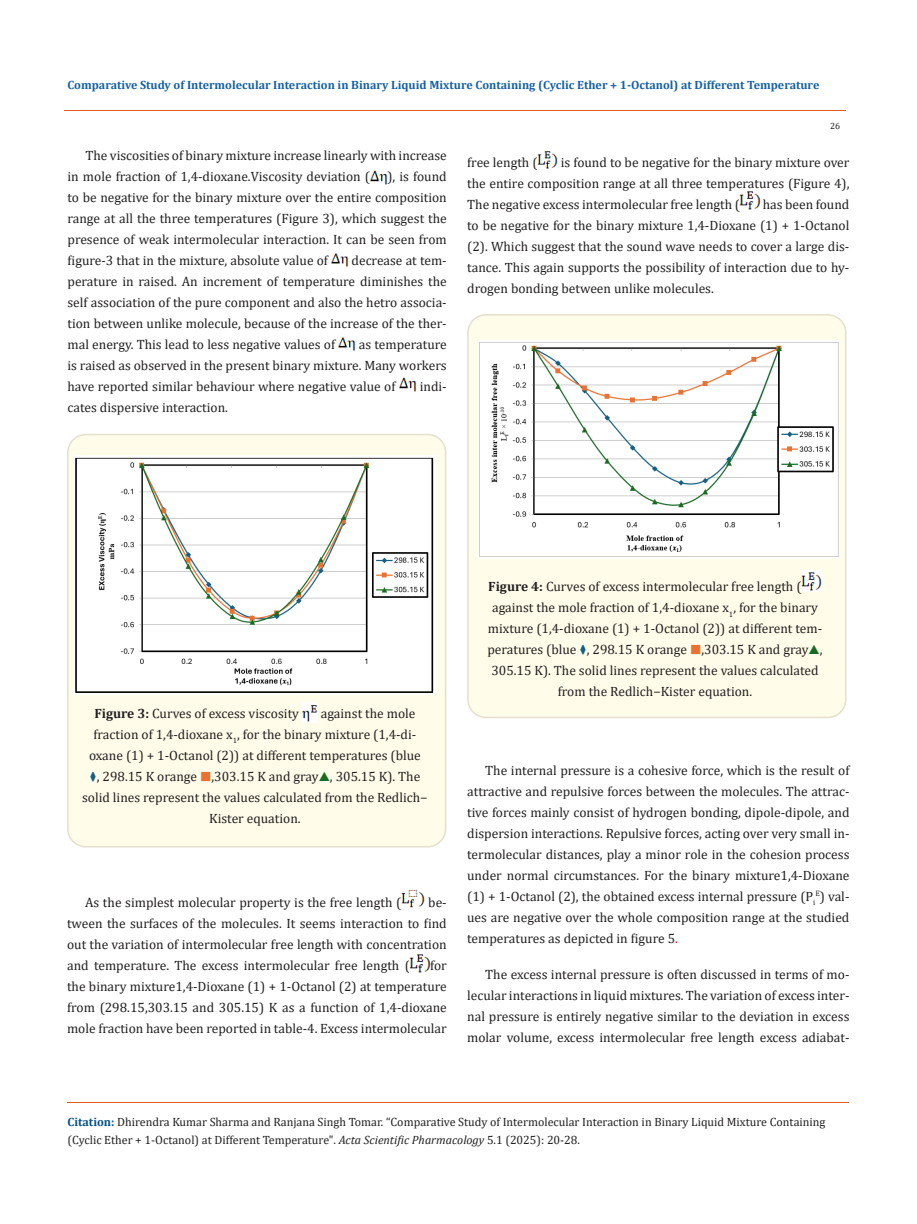
<style>
.page{position:relative;width:917px;height:1224px;background:#fff}
.page>*{position:absolute;margin:0;border:0;box-sizing:border-box;transform-origin:0 0}
.t1{font:13.5px/21px "Cambria";color:#231f20;text-align:justify}
.t2{font:12px/18px "Cambria";color:#231f20}
.t3{font:700 12px "Cambria";color:#1560a6}
.t4{font:9px "Cambria";color:#231f20}
.s1{font-weight:700}
.s2{color:#156082}
.s3{color:#e97132}
.s4{color:#196b24}
.s5{color:#f00}
.s6{font-weight:700;color:#035089}
.s7{font-style:italic}
</style>
<div class="page">
<hr style="left:64px;top:110px;width:782px;height:1px;background:#e05d1a">
<img style="left:370px;top:170px;width:17px;height:15px">
<img style="left:331px;top:253px;width:17px;height:14px">
<img style="left:338px;top:337px;width:17px;height:14px">
<img style="left:399px;top:377px;width:17px;height:15px">
<div style="left:68px;top:435px;width:377px;height:412px;background:#fffde9;border-radius:18px"></div>
<div style="left:67px;top:434px;width:379px;height:414px;border:2px solid #e5dfce;border-radius:18px"></div>
<img style="left:302px;top:703px;width:16px;height:19px">
<img style="left:75px;top:456px;width:360px;height:238px">
<img style="left:401px;top:889px;width:23px;height:18px">
<img style="left:410px;top:954px;width:20px;height:19px">
<img style="left:537px;top:151px;width:21px;height:18px">
<img style="left:740px;top:191px;width:20px;height:19px">
<div style="left:468px;top:315px;width:377px;height:402px;background:#fffde9;border-radius:18px"></div>
<div style="left:467px;top:314px;width:379px;height:404px;border:2px solid #e5dfce;border-radius:18px"></div>
<img style="left:801px;top:571px;width:20px;height:20px">
<img style="left:477px;top:341px;width:362px;height:218px">
<hr style="left:67px;top:1103px;width:782px;height:1px;background:#e05d1a">
<p class="t3" style="left:67px;top:76px;width:753px">Comparative Study of Intermolecular Interaction in Binary Liquid Mixture Containing (Cyclic Ether + 1-Octanol) at Different Temperature</p>
<p class="t4" style="left:830px;top:120px;width:11px">26</p>
<p class="t1" style="left:67px;top:145px;width:381px;text-indent:18px">The viscosities of binary mixture increase linearly with increase in mole fraction of 1,4-dioxane.Viscosity deviation (</p>
<p class="t1" style="left:67px;top:166px;width:381px;text-indent:320px">), is found to be negative for the binary mixture over the entire composition range at all the three temperatures (Figure 3), which suggest the presence of weak intermolecular interaction. It can be seen from figure-3 that in the mixture, absolute value of</p>
<p class="t1" style="left:67px;top:250px;width:381px;text-indent:284px">decrease at tem&shy;perature in raised. An increment of temperature diminishes the self association of the pure component and also the hetro associa&shy;tion between unlike molecule, because of the increase of the ther&shy;mal energy. This lead to less negative values of</p>
<p class="t1" style="left:67px;top:334px;width:381px;text-indent:291px">as temperature is raised as observed in the present binary mixture. Many workers have reported similar behaviour where negative value of</p>
<p class="t1" style="left:420px;top:376px;width:29px">indi-</p>
<p class="t1" style="left:67px;top:397px;width:162px">cates dispersive interaction.</p>
<p class="t1" style="left:467px;top:151px;width:384px;text-indent:94px">is found to be negative for the binary mixture over the entire composition range at all three temperatures (Figure 4), The negative excess intermolecular free length (</p>
<p class="t1" style="left:467px;top:151px;width:72px">free length (</p>
<p class="t1" style="left:467px;top:193px;width:384px;text-indent:295px">has been found to be negative for the binary mixture 1,4-Dioxane (1) + 1-Octanol (2). Which suggest that the sound wave needs to cover a large dis&shy;tance. This again supports the possibility of interaction due to hy&shy;drogen bonding between unlike molecules.</p>
<p class="t1" style="left:94px;top:702px;width:206px"><span class="s1">Figure 3:</span> Curves of excess viscosity</p>
<p class="t1" style="left:321px;top:702px;width:96px">against the mole</p>
<p class="t1" style="left:93px;top:723px;width:324px">fraction of 1,4-dioxane x<sub>1</sub>, for the binary mixture (1,4-di-</p>
<p class="t1" style="left:89px;top:744px;width:333px">oxane (1) + 1-Octanol (2)) at different temperatures (blue</p>
<p class="t1" style="left:90px;top:765px;width:332px"><span class="s2">⧫</span>, 298.15 K orange <span class="s3">■</span>,303.15 K and gray<span class="s4">▲</span>, 305.15 K). The</p>
<p class="t1" style="left:82px;top:786px;width:347px">solid lines represent the values calculated from the Redlich−</p>
<p class="t1" style="left:209px;top:807px;width:93px">Kister equation.</p>
<p class="t1" style="left:85px;top:892px;width:318px">As the simplest molecular property is the free length (</p>
<p class="t1" style="left:67px;top:892px;width:381px;text-indent:361px">be&shy;tween the surfaces of the molecules. It seems interaction to find out the variation of intermolecular free length with concentration and temperature. The excess intermolecular free length (</p>
<p class="t1" style="left:67px;top:955px;width:381px;text-indent:363px">for the binary mixture1,4-Dioxane (1) + 1-Octanol (2) at temperature from (298.15,303.15 and 305.15) K as a function of 1,4-dioxane mole fraction have been reported in table-4. Excess intermolecular</p>
<p class="t1" style="left:488px;top:576px;width:315px"><span class="s1">Figure 4:</span> Curves of excess intermolecular free length (</p>
<p class="t1" style="left:492px;top:597px;width:327px">against the mole fraction of 1,4-dioxane x<sub>1</sub>, for the binary</p>
<p class="t1" style="left:488px;top:618px;width:336px">mixture (1,4-dioxane (1) + 1-Octanol (2)) at different tem-</p>
<p class="t1" style="left:487px;top:639px;width:337px">peratures (blue <span class="s2">⧫</span>, 298.15 K orange <span class="s3">■</span>,303.15 K and gray<span class="s4">▲</span>,</p>
<p class="t1" style="left:491px;top:660px;width:329px">305.15 K). The solid lines represent the values calculated</p>
<p class="t1" style="left:558px;top:681px;width:196px">from the Redlich−Kister equation.</p>
<p class="t1" style="left:467px;top:760px;width:384px;text-indent:18px">The internal pressure is a cohesive force, which is the result of attractive and repulsive forces between the molecules. The attrac&shy;tive forces mainly consist of hydrogen bonding, dipole-dipole, and dispersion interactions. Repulsive forces, acting over very small in&shy;termolecular distances, play a minor role in the cohesion process under normal circumstances. For the binary mixture1,4-Dioxane (1) + 1-Octanol (2), the obtained excess internal pressure (P<sub>i</sub><sup>E</sup>) val&shy;ues are negative over the whole composition range at the studied temperatures as depicted in figure 5<span class="s5">.</span></p>
<p class="t1" style="left:467px;top:964px;width:384px;text-indent:18px">The excess internal pressure is often discussed in terms of mo&shy;lecular interactions in liquid mixtures. The variation of excess inter&shy;nal pressure is entirely negative similar to the deviation in excess molar volume, excess intermolecular free length excess adiabat-</p>
<p class="t2" style="left:67px;top:1113px;width:759px"><span class="s6">Citation:</span> Dhirendra Kumar Sharma and Ranjana Singh Tomar. “Comparative Study of Intermolecular Interaction in Binary Liquid Mixture Containing (Cyclic Ether + 1-Octanol) at Different Temperature". <span class="s7">Acta Scientific Pharmacology</span> 5.1 (2025): 20-28.</p>
</div>
